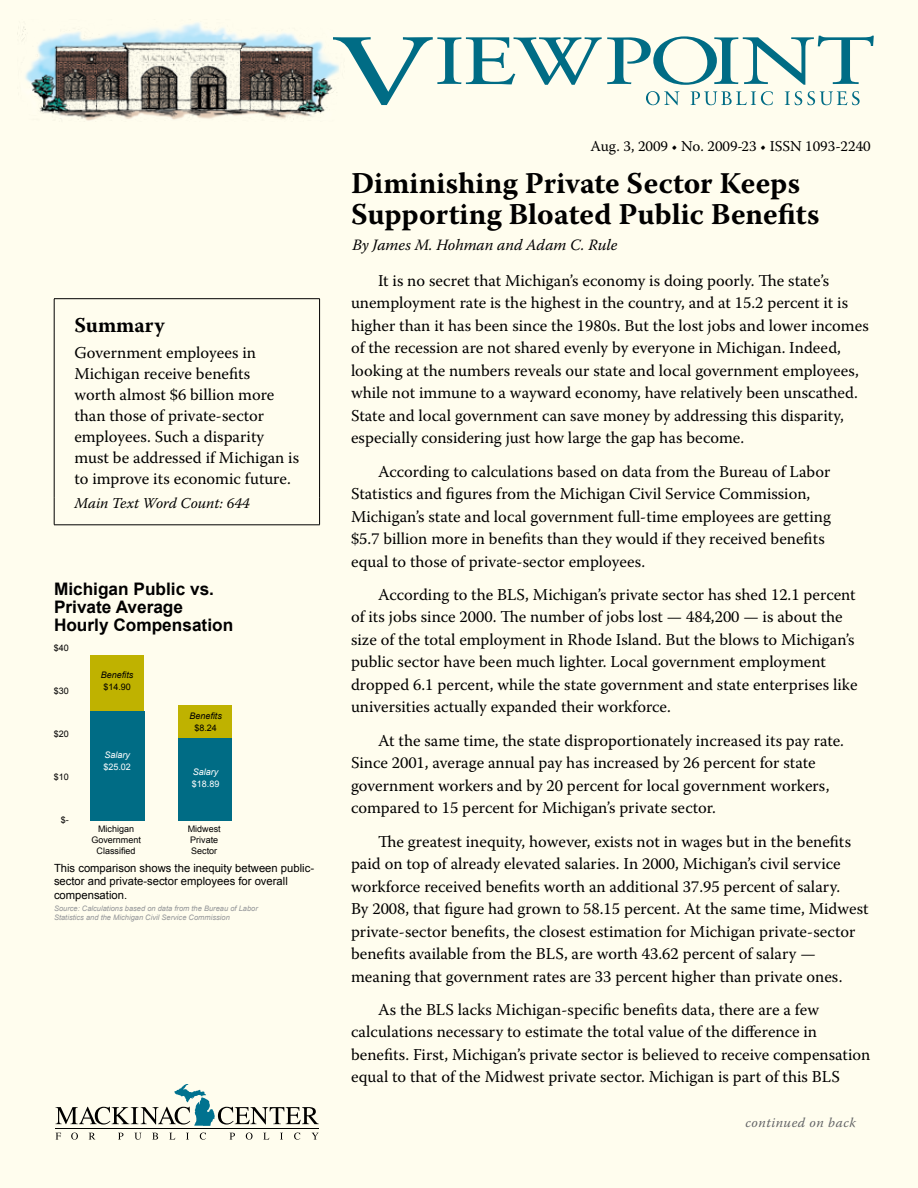
<style>
.page{position:relative;width:918px;height:1188px;background:#fffdee}
.page>*{position:absolute;margin:0;border:0;box-sizing:border-box;transform-origin:0 0}
.t1{font:700 30px/31.5px "Warnock Pro";color:#000}
.t2{font:700 21px "Warnock Pro";color:#000}
.t3{font:700 17.25px/18px "Arial";color:#000}
.t4{font:16.5px/22.5px "Warnock Pro";color:#000}
.t5{font:italic 15.75px "Warnock Pro";letter-spacing:-.005em;color:#000}
.t6{font:15px "Warnock Pro";color:#000}
.t7{font:italic 15px "Warnock Pro";color:#000}
.t8{font:italic 13.5px "Warnock Pro";letter-spacing:.04em;color:#636466}
.t9{font:11.25px/13.5px "Arial";color:#000}
.t10{font:9px/10.8px "Arial";color:#000;text-align:center}
.t11{font:italic 9px "Arial";color:#000}
.t12{font:italic 9px "Arial";color:#fff}
.t13{font:9px "Arial";color:#fff}
.t14{font:italic 7.5px/9.8px "Arial";color:#939598}
</style>
<div class="page">
<img style="left:17px;top:22px;width:316px;height:99px">
<svg style="left:333px;top:36px;width:541px;height:69px"></svg>
<svg style="left:56px;top:1133px;width:5px;height:7px"></svg>
<svg style="left:71px;top:1133px;width:7px;height:7px"></svg>
<svg style="left:89px;top:1133px;width:6px;height:7px"></svg>
<svg style="left:118px;top:1133px;width:5px;height:7px"></svg>
<svg style="left:135px;top:1133px;width:6px;height:7px"></svg>
<svg style="left:152px;top:1133px;width:6px;height:7px"></svg>
<svg style="left:169px;top:1133px;width:6px;height:7px"></svg>
<svg style="left:186px;top:1133px;width:3px;height:7px"></svg>
<svg style="left:200px;top:1133px;width:6px;height:7px"></svg>
<svg style="left:230px;top:1133px;width:5px;height:7px"></svg>
<svg style="left:246px;top:1133px;width:7px;height:7px"></svg>
<svg style="left:263px;top:1133px;width:6px;height:7px"></svg>
<svg style="left:280px;top:1133px;width:3px;height:7px"></svg>
<svg style="left:294px;top:1133px;width:6px;height:7px"></svg>
<svg style="left:312px;top:1133px;width:6px;height:7px"></svg>
<hr style="left:56px;top:1128px;width:263px;height:1px;background:#000">
<svg style="left:56px;top:1084px;width:263px;height:42px"></svg>
<hr style="left:54px;top:298px;width:266px;height:1px;background:#000">
<hr style="left:54px;top:299px;width:1px;height:33px;background:#000">
<hr style="left:319px;top:299px;width:1px;height:33px;background:#000">
<hr style="left:54px;top:332px;width:1px;height:165px;background:#000">
<hr style="left:319px;top:332px;width:1px;height:165px;background:#000">
<svg style="left:54px;top:497px;width:1px;height:28px"></svg>
<svg style="left:319px;top:497px;width:1px;height:28px"></svg>
<hr style="left:54px;top:525px;width:266px;height:1px;background:#000">
<div style="left:178px;top:705px;width:54px;height:115px;background:#006c85"></div>
<div style="left:90px;top:655px;width:54px;height:60px;background:#bfb200"></div>
<div style="left:178px;top:705px;width:54px;height:32px;background:#bfb200"></div>
<div style="left:90px;top:711px;width:54px;height:109px;background:#006c85"></div>
<p class="t2" style="left:74px;top:312px;width:92px">Summary</p>
<p class="t4" style="left:74px;top:341px;width:226px;line-height:21px">Government employees in<br>Michigan receive benefits<br>worth almost $6 billion more than those of private-sector employees. Such a disparity must be addressed if Michigan is to improve its economic future.</p>
<p class="t7" style="left:74px;top:494px;width:177px">Main Text Word Count: 644</p>
<p class="t3" style="left:54px;top:581px;width:181px">Michigan Public vs.<br>Private Average<br>Hourly Compensation</p>
<p class="t10" style="left:54px;top:642px;width:17px">$40</p>
<p class="t10" style="left:54px;top:685px;width:17px">$30</p>
<p class="t10" style="left:54px;top:728px;width:17px">$20</p>
<p class="t10" style="left:54px;top:772px;width:17px">$10</p>
<p class="t10" style="left:61px;top:815px;width:10px">$-</p>
<p class="t11" style="left:101px;top:669px;width:34px">Benefits</p>
<p class="t10" style="left:103px;top:681px;width:29px">$14.90</p>
<p class="t12" style="left:104px;top:749px;width:27px">Salary</p>
<p class="t13" style="left:103px;top:761px;width:29px">$25.02</p>
<p class="t11" style="left:189px;top:710px;width:34px">Benefits</p>
<p class="t10" style="left:194px;top:722px;width:24px">$8.24</p>
<p class="t12" style="left:193px;top:766px;width:27px">Salary</p>
<p class="t13" style="left:192px;top:778px;width:29px">$18.89</p>
<p class="t10" style="left:91px;top:824px;width:51px">Michigan<br>Government<br>Classified</p>
<p class="t10" style="left:188px;top:824px;width:35px;text-align:left">Midwest<br>Private<br>Sector</p>
<p class="t9" style="left:54px;top:861px;width:262px">This comparison shows the inequity between public&shy;sector and private-sector employees for overall compensation.</p>
<p class="t14" style="left:54px;top:903px;width:205px">Source: Calculations based on data from the Bureau of Labor<br>Statistics and the Michigan Civil Service Commission</p>
<p class="t6" style="left:591px;top:137px;width:282px">Aug. 3, 2009 • No. 2009-23 • ISSN 1093-2240</p>
<h1 class="t1" style="left:351px;top:167px;width:470px">Diminishing Private Sector Keeps<br>Supporting Bloated Public Benefits</h1>
<p class="t5" style="left:352px;top:236px;width:267px">By James M. Hohman and Adam C. Rule</p>
<p class="t4" style="left:351px;top:269px;width:519px;text-indent:27px">It is no secret that Michigan’s economy is doing poorly. The state’s unemployment rate is the highest in the country, and at 15.2 percent it is higher than it has been since the 1980s. But the lost jobs and lower incomes of the recession are not shared evenly by everyone in Michigan. Indeed, looking at the numbers reveals our state and local government employees, while not immune to a wayward economy, have relatively been unscathed.<br>State and local government can save money by addressing this disparity, especially considering just how large the gap has become.</p>
<p class="t4" style="left:351px;top:460px;width:481px;text-indent:27px">According to calculations based on data from the Bureau of Labor Statistics and figures from the Michigan Civil Service Commission, Michigan’s state and local government full-time employees are getting $5.7 billion more in benefits than they would if they received benefits equal to those of private-sector employees.</p>
<p class="t4" style="left:351px;top:583px;width:508px;text-indent:27px">According to the BLS, Michigan’s private sector has shed 12.1 percent of its jobs since 2000. The number of jobs lost — 484,200 — is about the size of the total employment in Rhode Island. But the blows to Michigan’s public sector have been much lighter. Local government employment dropped 6.1 percent, while the state government and state enterprises like universities actually expanded their workforce.</p>
<p class="t4" style="left:351px;top:729px;width:495px;text-indent:27px">At the same time, the state disproportionately increased its pay rate.<br>Since 2001, average annual pay has increased by 26 percent for state government workers and by 20 percent for local government workers, compared to 15 percent for Michigan’s private sector.</p>
<p class="t4" style="left:351px;top:830px;width:519px;text-indent:27px">The greatest inequity, however, exists not in wages but in the benefits paid on top of already elevated salaries. In 2000, Michigan’s civil service workforce received benefits worth an additional 37.95 percent of salary.<br>By 2008, that figure had grown to 58.15 percent. At the same time, Midwest private-sector benefits, the closest estimation for Michigan private-sector benefits available from the BLS, are worth 43.62 percent of salary — meaning that government rates are 33 percent higher than private ones.</p>
<p class="t4" style="left:351px;top:998px;width:521px;text-indent:27px">As the BLS lacks Michigan-specific benefits data, there are a few calculations necessary to estimate the total value of the difference in benefits. First, Michigan’s private sector is believed to receive compensation equal to that of the Midwest private sector. Michigan is part of this BLS</p>
<p class="t8" style="left:746px;top:1114px;width:112px">continued on back</p>
</div>
